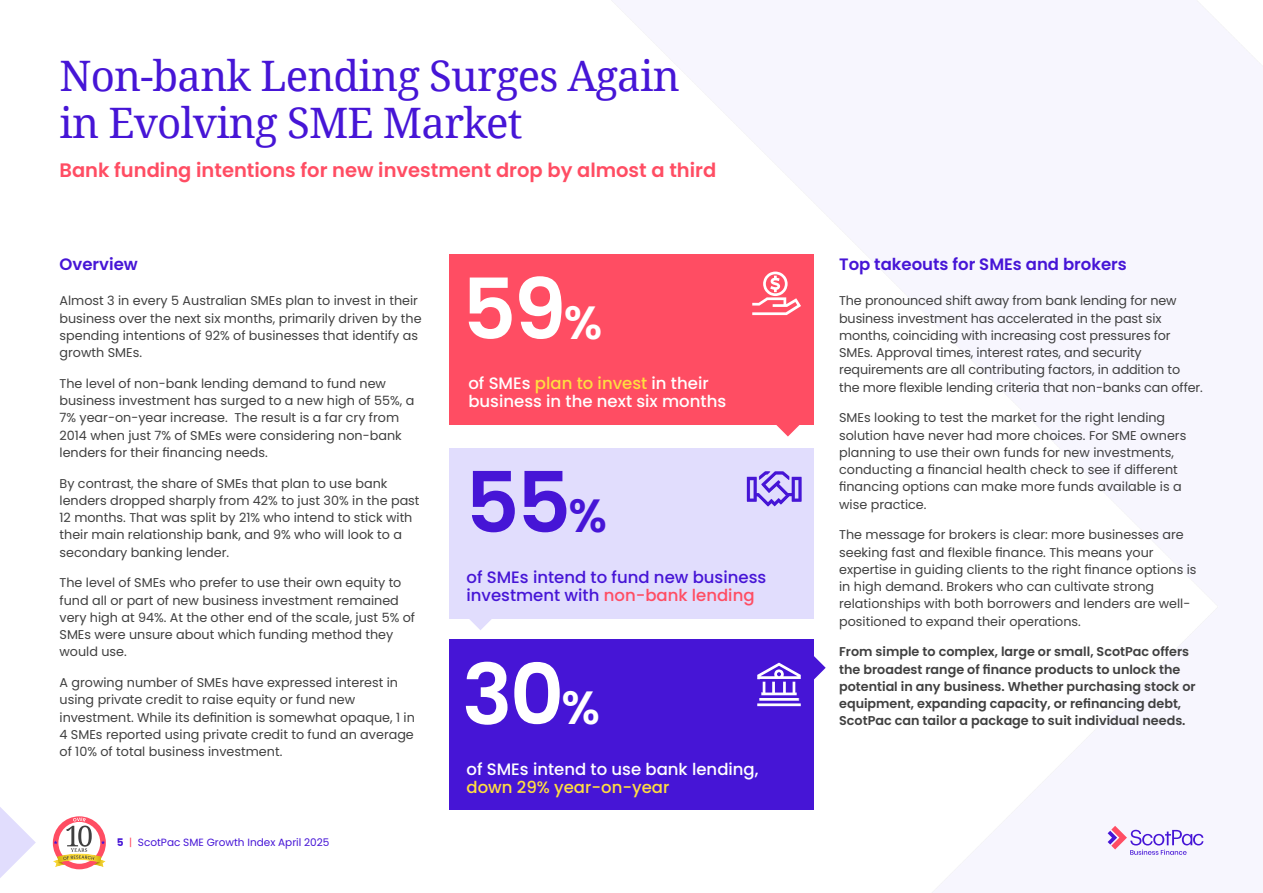
<style>
.page{position:relative;width:1263px;height:893px;background:#fff}
.page>*{position:absolute;margin:0;border:0;box-sizing:border-box;transform-origin:0 0}
.t1{font:600 84px "Poppins";color:#fff}
.t2{font:600 84px "Poppins";color:#4615d6}
.t3{font:42px/46.2px "Noto Serif";letter-spacing:-.02em;color:#4615d6}
.t4{font:600 19.5px "Poppins";color:#ff4d63}
.t5{font:500 16.5px/18.1px "Poppins";color:#fff}
.t6{font:500 16.5px/18.1px "Poppins";color:#4615d6}
.t7{font:600 16.5px "Poppins";color:#4615d6}
.t8{font:500 16.5px "Poppins";color:#ffde40}
.t9{font:12.75px/17.2px "Poppins";color:#404040}
.t10{font:600 12.75px/17.2px "Poppins";color:#404040}
.t11{font:10.5px "Poppins";color:#4615d6}
.s1{font-weight:700}
.s2{color:#ff4d63}
.s3{font-size:46.5px}
.s4{color:#ffde40}
</style>
<div class="page">
<svg style="left:1108px;top:826px;width:95px;height:29px"></svg>
<svg style="left:0;top:807px;width:36px;height:71px"></svg>
<svg style="left:53px;top:818px;width:53px;height:49px"></svg>
<div style="left:449px;top:254px;width:365px;height:170px;background:#ff4d63"></div>
<svg style="left:752px;top:272px;width:49px;height:43px"></svg>
<svg style="left:776px;top:424px;width:24px;height:13px"></svg>
<div style="left:449px;top:448px;width:365px;height:170px;background:#e1ddfd"></div>
<svg style="left:468px;top:618px;width:24px;height:12px"></svg>
<div style="left:449px;top:640px;width:365px;height:170px;background:#4615d6"></div>
<svg style="left:757px;top:656px;width:69px;height:50px"></svg>
<svg style="left:747px;top:472px;width:54px;height:35px"></svg>
<h2 class="t3" style="left:60px;top:52px;width:622px">Non-bank Lending Surges Again in Evolving SME Market</h2>
<h3 class="t4" style="left:60px;top:159px;width:658px">Bank funding intentions for new investment drop by almost a third</h3>
<p class="t7" style="left:60px;top:255px;width:80px">Overview</p>
<p class="t9" style="left:60px;top:292px;width:364px">Almost 3 in every 5 Australian SMEs plan to invest in their business over the next six months, primarily driven by the spending intentions of 92% of businesses that identify as growth SMEs.</p>
<p class="t9" style="left:60px;top:375px;width:356px">The level of non-bank lending demand to fund new business investment has surged to a new high of 55%, a 7% year-on-year increase. The result is a far cry from 2014 when just 7% of SMEs were considering non-bank lenders for their financing needs.</p>
<p class="t9" style="left:60px;top:474px;width:362px">By contrast, the share of SMEs that plan to use bank lenders dropped sharply from 42% to just 30% in the past 12 months. That was split by 21% who intend to stick with their main relationship bank, and 9% who will look to a secondary banking lender.</p>
<p class="t9" style="left:60px;top:574px;width:357px">The level of SMEs who prefer to use their own equity to fund all or part of new business investment remained very high at 94%. At the other end of the scale, just 5% of SMEs were unsure about which funding method they would use.</p>
<p class="t9" style="left:60px;top:674px;width:357px">A growing number of SMEs have expressed interest in using private credit to raise equity or fund new investment. While its definition is somewhat opaque, 1 in 4 SMEs reported using private credit to fund an average of 10% of total business investment.</p>
<p class="t11" style="left:117px;top:836px;width:214px"><span class="s1">5</span> <span class="s2">|</span> ScotPac SME Growth Index April 2025</p>
<h1 class="t1" style="left:462px;top:261px;width:142px">59<span class="s3">%</span></h1>
<p class="t5" style="left:468px;top:374px;width:259px">of SMEs <span class="s4">plan to invest</span> in their business in the next six months</p>
<h1 class="t2" style="left:465px;top:454px;width:143px">55<span class="s3">%</span></h1>
<p class="t6" style="left:466px;top:568px;width:301px">of SMEs intend to fund new business investment with <span class="s2">non-bank lending</span></p>
<h1 class="t1" style="left:462px;top:646px;width:140px">30<span class="s3">%</span></h1>
<p class="t5" style="left:466px;top:760px;width:293px">of SMEs intend to use bank lending,</p>
<p class="t8" style="left:466px;top:778px;width:204px">down 29% year-on-year</p>
<p class="t7" style="left:839px;top:255px;width:289px">Top takeouts for SMEs and brokers</p>
<p class="t9" style="left:839px;top:292px;width:365px">The pronounced shift away from bank lending for new business investment has accelerated in the past six months, coinciding with increasing cost pressures for SMEs. Approval times, interest rates, and security requirements are all contributing factors, in addition to the more flexible lending criteria that non-banks can offer.</p>
<p class="t9" style="left:839px;top:409px;width:349px">SMEs looking to test the market for the right lending solution have never had more choices. For SME owners planning to use their own funds for new investments, conducting a financial health check to see if different financing options can make more funds available is a wise practice.</p>
<p class="t9" style="left:839px;top:526px;width:359px">The message for brokers is clear: more businesses are seeking fast and flexible finance. This means your expertise in guiding clients to the right finance options is in high demand. Brokers who can cultivate strong relationships with both borrowers and lenders are well&shy;positioned to expand their operations.</p>
<p class="t10" style="left:839px;top:643px;width:358px">From simple to complex, large or small, ScotPac offers the broadest range of finance products to unlock the potential in any business. Whether purchasing stock or equipment, expanding capacity, or refinancing debt, ScotPac can tailor a package to suit individual needs.</p>
</div>
